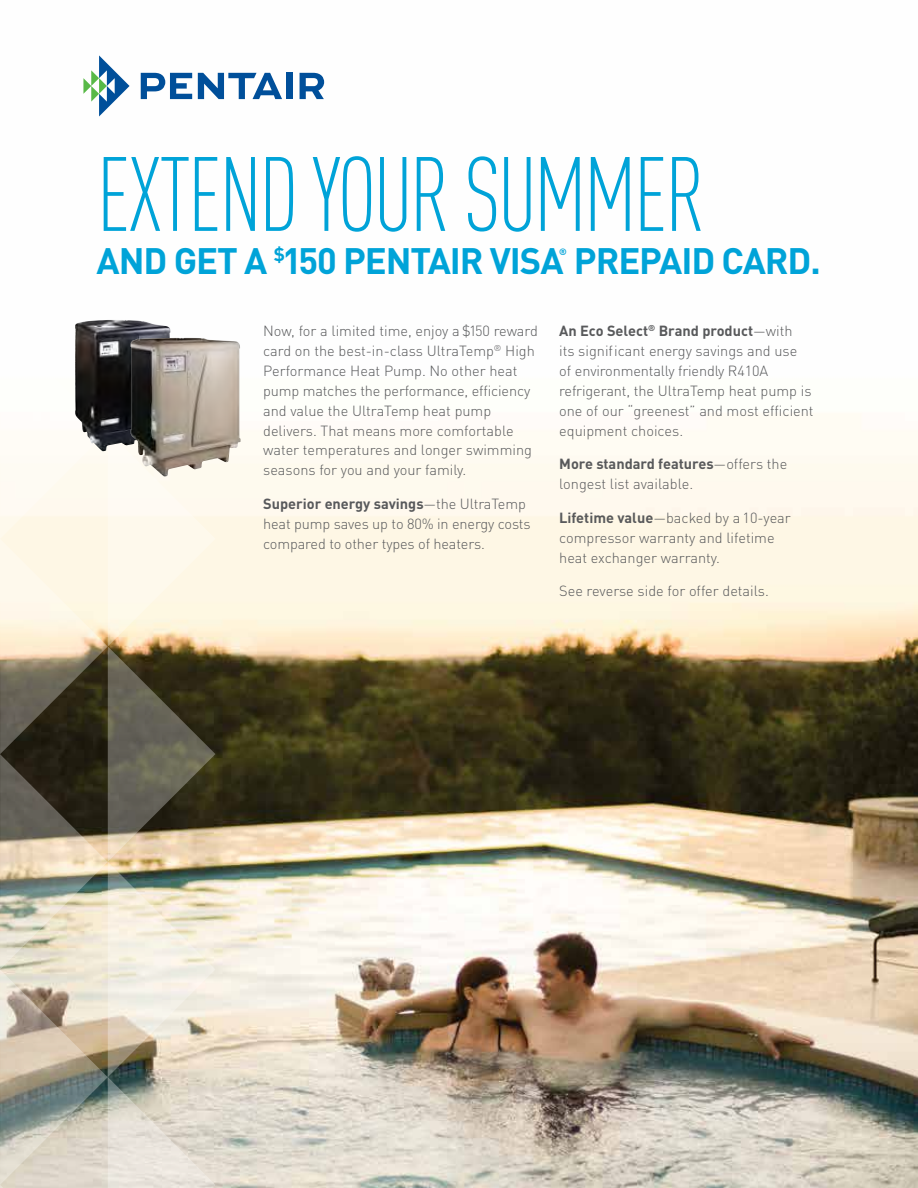
<style>
.page{position:relative;width:918px;height:1188px;background:#fff}
.page>*{position:absolute;margin:0;border:0;box-sizing:border-box;transform-origin:0 0}
.t1{font:300 condensed 103.8px "DIN Pro";letter-spacing:-.03em;color:#00a3d8;scale:.94 1}
.t2{font:700 36.3px "DIN Pro";letter-spacing:-.03em;color:#00a3d8}
.t3{font:300 14.55px/20px "DIN Pro";color:#58595b}
.t4{font:700 9.15px "DIN Pro";color:#00a3d8}
.s1{font-weight:700}
</style>
<div class="page">
<img style="left:282px;top:72px;width:636px;height:1116px">
<svg style="left:0;top:55px;width:282px;height:1133px"></svg>
<div style="left:286px;top:73px;width:7px;height:26px;background:#004f9a"></div>
<svg style="left:300px;top:73px;width:24px;height:26px"></svg>
<img style="left:75px;top:320px;width:45px;height:123px">
<img style="left:131px;top:338px;width:110px;height:139px">
<h1 class="t1" style="left:97px;top:121px;width:649px">EXTEND YOUR SUMMER</h1>
<h2 class="t2" style="left:97px;top:231px;width:726px">AND GET A <sup>$</sup>150 PENTAIR VISA PREPAID CARD.</h2>
<p class="t4" style="left:559px;top:244px;width:9px">®</p>
<p class="t3" style="left:263px;top:320px;width:276px">Now, for a limited time, enjoy a $150 reward card on the best-in-class UltraTemp<sup>®</sup> High Performance Heat Pump. No other heat pump matches the performance, efficiency and value the UltraTemp heat pump delivers. That means more comfortable water temperatures and longer swimming seasons for you and your family.</p>
<p class="t3" style="left:263px;top:492px;width:269px"><span class="s1">Superior energy savings</span>—the UltraTemp heat pump saves up to 80% in energy costs compared to other types of heaters.</p>
<p class="t3" style="left:559px;top:320px;width:256px"><span class="s1">An Eco Select</span><sup>®</sup> <span class="s1">Brand product</span>—with<br>its significant energy savings and use<br>of environmentally friendly R410A refrigerant, the UltraTemp heat pump is one of our “greenest” and most efficient equipment choices.</p>
<p class="t3" style="left:559px;top:453px;width:230px"><span class="s1">More standard features</span>—offers the longest list available.</p>
<p class="t3" style="left:559px;top:506px;width:233px"><span class="s1">Lifetime value</span>—backed by a 10-year compressor warranty and lifetime heat exchanger warranty.</p>
<p class="t3" style="left:559px;top:580px;width:211px">See reverse side for offer details.</p>
</div>
